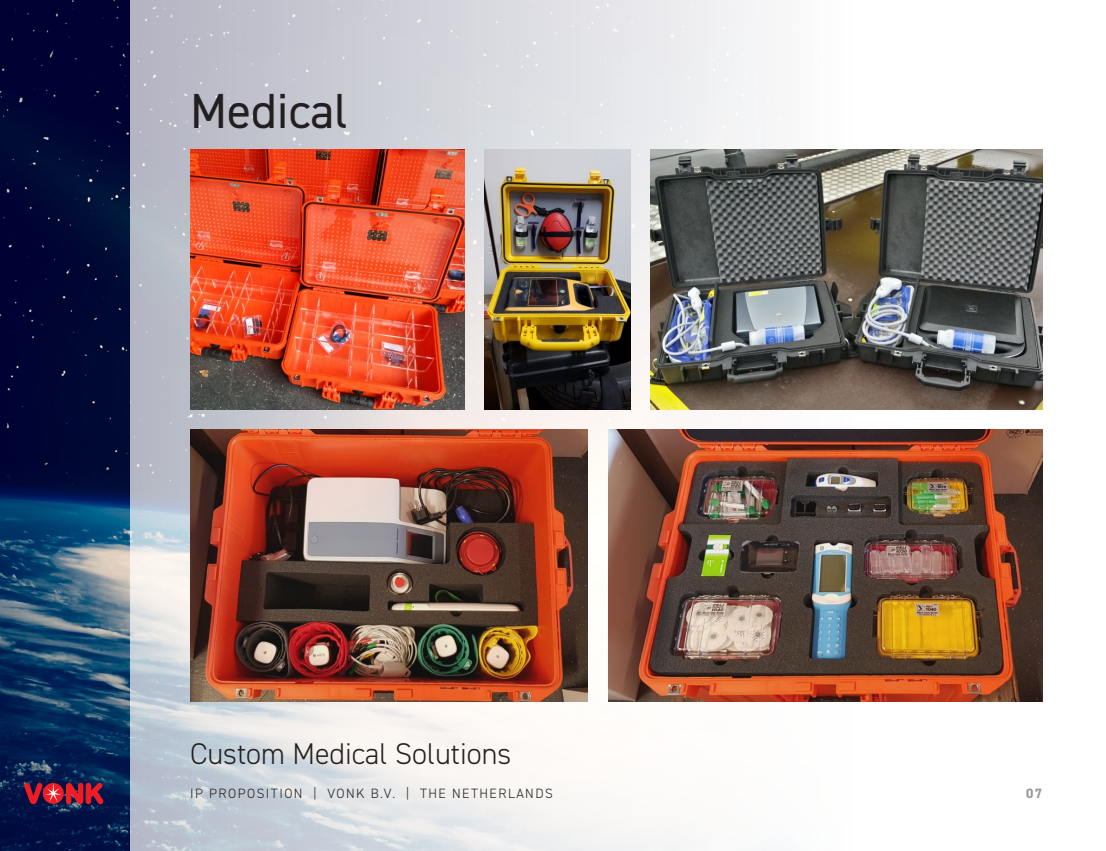
<style>
.page{position:relative;width:1106px;height:851px;background:#fff}
.page>*{position:absolute;margin:0;border:0;box-sizing:border-box;transform-origin:0 0}
.t1{font:49.35px "DIN2014";color:#231f20}
.t2{font:300 30px "DIN2014";color:#231f20}
.t3{font:300 13.5px "DIN2014";letter-spacing:.11em;color:#231f20}
.t4{font:700 13.5px "DIN2014";color:#939598}
</style>
<div class="page">
<img style="left:0;top:0;width:1043px;height:850px">
<svg style="left:24px;top:782px;width:79px;height:22px;background:#952137"></svg>
<img style="left:190px;top:149px;width:274px;height:260px">
<img style="left:650px;top:149px;width:392px;height:260px">
<img style="left:485px;top:149px;width:145px;height:260px">
<img style="left:608px;top:429px;width:434px;height:272px">
<img style="left:190px;top:429px;width:398px;height:272px">
<p class="t1" style="left:190px;top:80px;width:159px">Medical</p>
<p class="t2" style="left:190px;top:735px;width:323px">Custom Medical Solutions</p>
<p class="t3" style="left:190px;top:784px;width:364px">IP PROPOSITION | VONK B.V. | THE NETHERLANDS</p>
<p class="t4" style="left:1026px;top:783px;width:17px">07</p>
</div>
